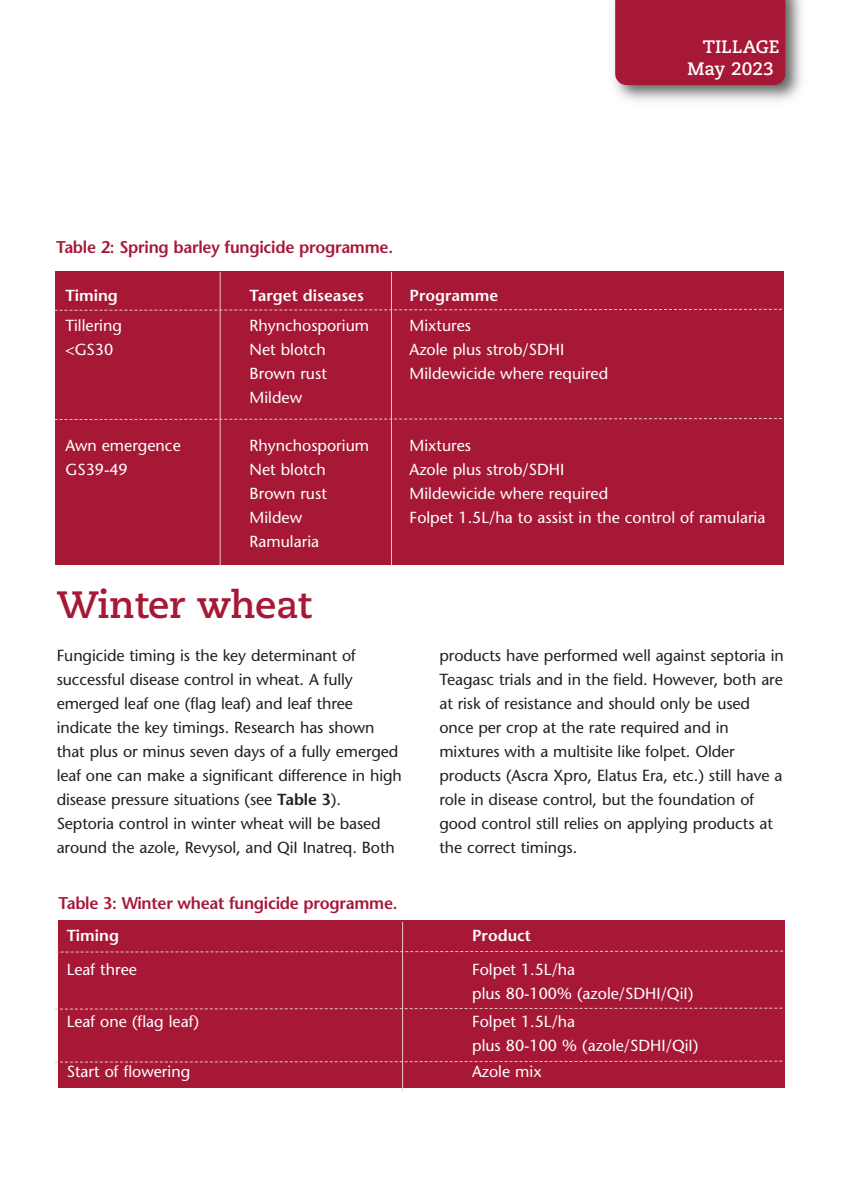
<style>
.page{position:relative;width:842px;height:1191px;background:#fff}
.page>*{position:absolute;margin:0;border:0;box-sizing:border-box;transform-origin:0 0}
.t1{font:700 38px "Caecilia";letter-spacing:-.005em;color:#a61836}
.t2{font:700 18px/22px "Caecilia";color:#fff}
.t3{font:600 17px "Stone Sans";letter-spacing:-.015em;color:#a61836}
.t4{font:16px/24px "Stone Sans";letter-spacing:-.005em;color:#231f20}
.t5{font:16px/24px "Stone Sans";color:#fff}
.t6{font:600 16px "Stone Sans";color:#fff}
.s1{font-weight:600}
</style>
<div class="page">
<img style="left:614px;top:0;width:188px;height:101px">
<div style="left:615px;top:0;width:170px;height:85px;background:#a61836"></div>
<div style="left:55px;top:272px;width:728px;height:293px;background:#a61836"></div>
<svg style="left:54px;top:308px;width:728px;height:3px"></svg>
<hr style="left:220px;top:272px;width:1px;height:293px;background:#e9c7c3">
<hr style="left:391px;top:272px;width:1px;height:293px;background:#e9c7c3">
<svg style="left:54px;top:417px;width:728px;height:3px"></svg>
<div style="left:58px;top:920px;width:727px;height:167px;background:#a61836"></div>
<svg style="left:56px;top:950px;width:727px;height:3px"></svg>
<hr style="left:402px;top:922px;width:1px;height:169px;background:#e9c7c3">
<svg style="left:55px;top:1007px;width:727px;height:3px"></svg>
<svg style="left:55px;top:1060px;width:727px;height:3px"></svg>
<p class="t3" style="left:56px;top:240px;width:338px">Table 2: Spring barley fungicide programme.</p>
<p class="t2" style="left:688px;top:37px;width:93px;text-indent:15px">TILLAGE<br>May 2023</p>
<p class="t6" style="left:66px;top:289px;width:54px">Timing</p>
<p class="t6" style="left:250px;top:289px;width:116px">Target diseases</p>
<p class="t6" style="left:410px;top:289px;width:90px">Programme</p>
<p class="t5" style="left:66px;top:315px;width:58px">Tillering</p>
<p class="t5" style="left:250px;top:315px;width:121px">Rhynchosporium</p>
<p class="t5" style="left:410px;top:315px;width:63px">Mixtures</p>
<p class="t5" style="left:66px;top:339px;width:49px">&lt;GS30</p>
<p class="t5" style="left:250px;top:339px;width:78px">Net blotch</p>
<p class="t5" style="left:410px;top:339px;width:156px">Azole plus strob/SDHI</p>
<p class="t5" style="left:250px;top:363px;width:79px">Brown rust</p>
<p class="t5" style="left:410px;top:363px;width:200px">Mildewicide where required</p>
<p class="t5" style="left:250px;top:387px;width:54px">Mildew</p>
<p class="t5" style="left:66px;top:435px;width:117px">Awn emergence</p>
<p class="t5" style="left:250px;top:435px;width:121px">Rhynchosporium</p>
<p class="t5" style="left:410px;top:435px;width:63px">Mixtures</p>
<p class="t5" style="left:66px;top:459px;width:64px">GS39-49</p>
<p class="t5" style="left:250px;top:459px;width:78px">Net blotch</p>
<p class="t5" style="left:410px;top:459px;width:156px">Azole plus strob/SDHI</p>
<p class="t5" style="left:250px;top:483px;width:79px">Brown rust</p>
<p class="t5" style="left:410px;top:483px;width:200px">Mildewicide where required</p>
<p class="t5" style="left:250px;top:507px;width:54px">Mildew</p>
<p class="t5" style="left:410px;top:507px;width:357px">Folpet 1.5L/ha to assist in the control of ramularia</p>
<p class="t5" style="left:250px;top:531px;width:71px">Ramularia</p>
<p class="t1" style="left:57px;top:589px;width:256px">Winter wheat</p>
<p class="t4" style="left:57px;top:645px;width:347px">Fungicide timing is the key determinant of successful disease control in wheat. A fully emerged leaf one (flag leaf) and leaf three indicate the key timings. Research has shown that plus or minus seven days of a fully emerged leaf one can make a significant difference in high disease pressure situations (see <span class="s1">Table 3</span>).</p>
<p class="t4" style="left:57px;top:813px;width:340px">Septoria control in winter wheat will be based around the azole, Revysol, and QiI Inatreq. Both</p>
<p class="t3" style="left:58px;top:896px;width:341px">Table 3: Winter wheat fungicide programme.</p>
<p class="t4" style="left:439px;top:645px;width:346px">products have performed well against septoria in Teagasc trials and in the field. However, both are at risk of resistance and should only be used once per crop at the rate required and in mixtures with a multisite like folpet. Older products (Ascra Xpro, Elatus Era, etc.) still have a role in disease control, but the foundation of good control still relies on applying products at the correct timings.</p>
<p class="t6" style="left:67px;top:929px;width:54px">Timing</p>
<p class="t6" style="left:472px;top:929px;width:60px">Product</p>
<p class="t5" style="left:67px;top:959px;width:72px">Leaf three</p>
<p class="t5" style="left:472px;top:959px;width:223px">Folpet 1.5L/ha<br>plus 80-100% (azole/SDHI/QiI)</p>
<p class="t5" style="left:67px;top:1011px;width:134px">Leaf one (flag leaf)</p>
<p class="t5" style="left:472px;top:1011px;width:228px">Folpet 1.5L/ha<br>plus 80-100 % (azole/SDHI/QiI)</p>
<p class="t5" style="left:67px;top:1061px;width:125px">Start of flowering</p>
<p class="t5" style="left:472px;top:1061px;width:71px">Azole mix</p>
</div>
